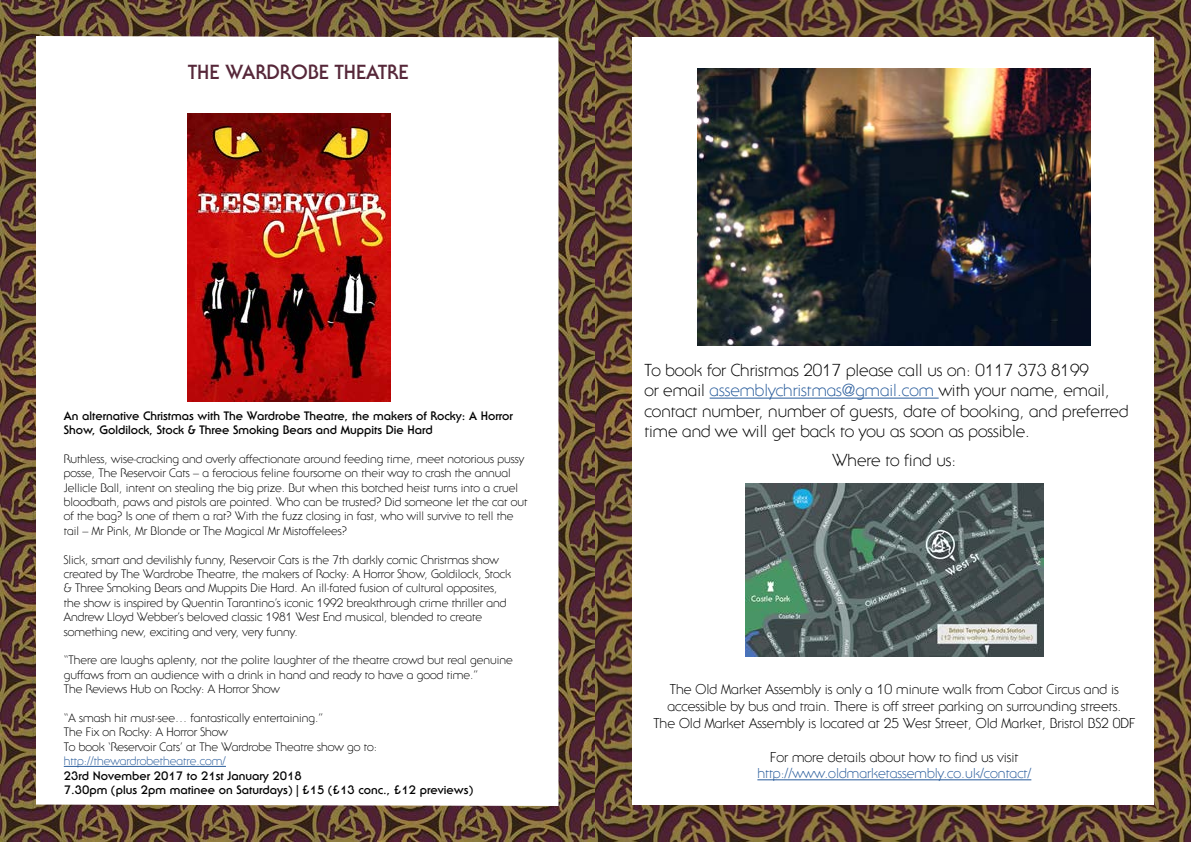
<style>
.page{position:relative;width:1191px;height:842px;background:#fff}
.page>*{position:absolute;margin:0;border:0;box-sizing:border-box;transform-origin:0 0}
.t1{font:700 20px "Serif Gothic Std";color:#562739}
.t2{font:300 17px/20.4px "Serif Gothic Std";color:#000}
.t3{font:300 14px/16.8px "Serif Gothic Std";color:#000;text-align:center}
.t4{font:300 14px "Serif Gothic Std";color:#275b9b}
.t5{font:300 12px/14.4px "Serif Gothic Std";color:#000}
.t6{font:700 12px/14.4px "Serif Gothic Std";color:#000}
.t7{font:300 12px "Serif Gothic Std";color:#275b9b}
.s1{color:#275b9b}
</style>
<div class="page">
<img style="left:0;top:0;width:1191px;height:842px">
<svg style="left:36px;top:36px;width:522px;height:770px"></svg>
<img style="left:187px;top:113px;width:204px;height:288px">
<hr style="left:64px;top:766px;width:162px;height:1px;background:#275b9b">
<div style="left:632px;top:37px;width:522px;height:768px;background:#fff"></div>
<hr style="left:757px;top:779px;width:274px;height:1px;background:#275b9b">
<img style="left:698px;top:69px;width:392px;height:277px">
<img style="left:745px;top:483px;width:298px;height:173px">
<hr style="left:709px;top:398px;width:229px;height:1px;background:#275b9b">
<h1 class="t1" style="left:188px;top:60px;width:222px">THE WARDROBE THEATRE</h1>
<p class="t6" style="left:64px;top:408px;width:450px">An alternative Christmas with The Wardrobe Theatre, the makers of Rocky: A Horror<br>Show, Goldilock, Stock &amp; Three Smoking Bears and Muppits Die Hard</p>
<p class="t5" style="left:64px;top:451px;width:465px">Ruthless, wise-cracking and overly affectionate around feeding time, meet notorious pussy posse, The Reservoir Cats – a ferocious feline foursome on their way to crash the annual Jellicle Ball, intent on stealing the big prize. But when this botched heist turns into a cruel bloodbath, paws and pistols are pointed. Who can be trusted? Did someone let the cat out of the bag? Is one of them a rat? With the fuzz closing in fast, who will survive to tell the tail – Mr Pink, Mr Blonde or The Magical Mr Mistoffelees?</p>
<p class="t5" style="left:64px;top:552px;width:449px">Slick, smart and devilishly funny, Reservoir Cats is the 7th darkly comic Christmas show created by The Wardrobe Theatre, the makers of Rocky: A Horror Show, Goldilock, Stock &amp; Three Smoking Bears and Muppits Die Hard. An ill-fated fusion of cultural opposites, the show is inspired by Quentin Tarantino’s iconic 1992 breakthrough crime thriller and Andrew Lloyd Webber’s beloved classic 1981 West End musical, blended to create something new, exciting and very, very funny.</p>
<p class="t5" style="left:64px;top:653px;width:450px">“There are laughs aplenty, not the polite laughter of the theatre crowd but real genuine guffaws from an audience with a drink in hand and ready to have a good time.”<br>The Reviews Hub on Rocky: A Horror Show</p>
<p class="t5" style="left:64px;top:710px;width:315px">“A smash hit must-see… fantastically entertaining.”<br>The Fix on Rocky: A Horror Show<br>To book ‘Reservoir Cats’ at The Wardrobe Theatre show go to:</p>
<p class="t7" style="left:64px;top:754px;width:164px">http://thewardrobetheatre.com/</p>
<p class="t6" style="left:64px;top:768px;width:411px">23rd November 2017 to 21st January 2018<br>7.30pm (plus 2pm matinee on Saturdays) | £15 (£13 conc., £12 previews)</p>
<h2 class="t2" style="left:644px;top:360px;width:485px">To book for Christmas 2017 please call us on: 0117 373 8199<br>or email <span class="s1">assemblychristmas@gmail.com</span> with your name, email, contact number, number of guests, date of booking, and preferred time and we will get back to you as soon as possible.</h2>
<h2 class="t2" style="left:832px;top:450px;width:125px">Where to find us:</h2>
<p class="t3" style="left:653px;top:681px;width:483px">The Old Market Assembly is only a 10 minute walk from Cabot Circus and is accessible by bus and train. There is off street parking on surrounding streets.<br>The Old Market Assembly is located at 25 West Street, Old Market, Bristol BS2 0DF</p>
<p class="t3" style="left:770px;top:748px;width:250px">For more details about how to find us visit</p>
<p class="t4" style="left:757px;top:765px;width:275px">http://www.oldmarketassembly.co.uk/contact/</p>
</div>
